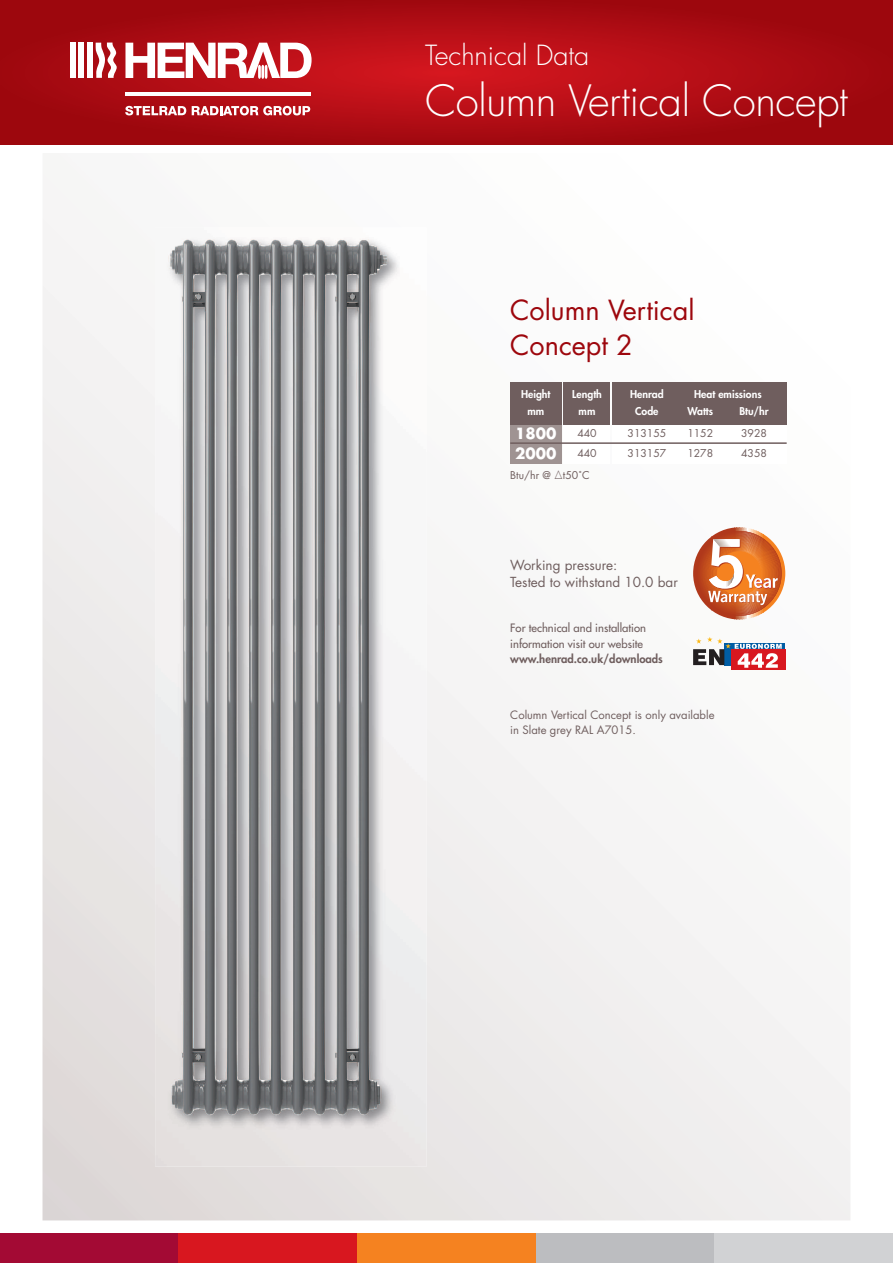
<style>
.page{position:relative;width:893px;height:1263px;background:#fff}
.page>*{position:absolute;margin:0;border:0;box-sizing:border-box;transform-origin:0 0}
.t1{font:300 42px "Futura";letter-spacing:-.01em;color:#fff}
.t2{font:27px/35.4px "Futura";color:#9d070d}
.t3{font:300 27px "Futura";color:#fff}
.t4{font:700 15px/20.2px "Futura";color:#fff}
.t5{font:13.5px/17.2px "Futura";color:#6f5e5e}
.t6{font:11.25px/14.7px "Futura";color:#6f5e5e}
.t7{font:11.25px/15.3px "Futura";color:#6f5e5e}
.t8{font:800 11.25px "Futura";color:#6f5e5e}
.t9{font:800 10.5px "Futura";color:#fff}
.t10{font:10.5px "Futura";color:#6f5e5e}
</style>
<div class="page">
<img style="left:43px;top:219px;width:807px;height:1001px">
<svg style="left:0;top:0;width:893px;height:145px;background:#ac0c13"></svg>
<svg style="left:125px;top:43px;width:187px;height:36px"></svg>
<div style="left:70px;top:43px;width:6px;height:35px;background:#fff"></div>
<div style="left:79px;top:43px;width:5px;height:35px;background:#fff"></div>
<div style="left:87px;top:43px;width:6px;height:35px;background:#fff"></div>
<svg style="left:96px;top:43px;width:21px;height:35px"></svg>
<hr style="left:125px;top:92px;width:185px;height:3px;background:#fff">
<svg style="left:125px;top:106px;width:61px;height:9px"></svg>
<svg style="left:192px;top:106px;width:118px;height:9px"></svg>
<div style="left:0;top:1233px;width:179px;height:30px;background:#a30a34"></div>
<div style="left:179px;top:1233px;width:178px;height:30px;background:#d8171f"></div>
<div style="left:357px;top:1233px;width:179px;height:30px;background:#f58220"></div>
<div style="left:536px;top:1233px;width:178px;height:30px;background:#bcbdc0"></div>
<div style="left:714px;top:1233px;width:179px;height:30px;background:#d1d2d4"></div>
<img style="left:155px;top:227px;width:272px;height:939px">
<img style="left:162px;top:234px;width:234px;height:888px">
<svg style="left:693px;top:527px;width:18px;height:92px"></svg>
<svg style="left:711px;top:527px;width:23px;height:92px"></svg>
<hr style="left:734px;top:527px;width:1px;height:92px;background:#b0381b">
<hr style="left:735px;top:527px;width:1px;height:92px;background:#b24121">
<hr style="left:736px;top:527px;width:1px;height:92px;background:#b64c29">
<hr style="left:737px;top:527px;width:1px;height:92px;background:#bc5f3b">
<hr style="left:738px;top:527px;width:1px;height:92px;background:#c36946">
<hr style="left:739px;top:527px;width:1px;height:92px;background:#ca7b5a">
<hr style="left:740px;top:527px;width:1px;height:92px;background:#ce8564">
<hr style="left:741px;top:527px;width:1px;height:92px;background:#d28e70">
<hr style="left:742px;top:527px;width:1px;height:92px;background:#dca48a">
<hr style="left:743px;top:527px;width:1px;height:92px;background:#e2b197">
<hr style="left:744px;top:527px;width:1px;height:92px;background:#e6bca6">
<hr style="left:745px;top:527px;width:1px;height:92px;background:#efd4c4">
<hr style="left:746px;top:527px;width:1px;height:92px;background:#f4e1d6">
<hr style="left:747px;top:527px;width:1px;height:92px;background:#fff">
<hr style="left:748px;top:527px;width:1px;height:92px;background:#fef8f1">
<hr style="left:749px;top:527px;width:1px;height:92px;background:#fef1e5">
<hr style="left:750px;top:527px;width:1px;height:92px;background:#feebd8">
<hr style="left:751px;top:527px;width:1px;height:92px;background:#fddec2">
<hr style="left:752px;top:527px;width:1px;height:92px;background:#fdd8b7">
<hr style="left:753px;top:527px;width:1px;height:92px;background:#fccca2">
<hr style="left:754px;top:527px;width:1px;height:92px;background:#fcc899">
<hr style="left:755px;top:527px;width:1px;height:92px;background:#fbc18f">
<hr style="left:756px;top:527px;width:1px;height:92px;background:#fab67c">
<hr style="left:757px;top:527px;width:1px;height:92px;background:#fab072">
<hr style="left:758px;top:527px;width:1px;height:92px;background:#f9a660">
<hr style="left:759px;top:527px;width:1px;height:92px;background:#f8a058">
<hr style="left:760px;top:527px;width:1px;height:92px;background:#f79b4e">
<hr style="left:761px;top:527px;width:1px;height:92px;background:#f6913a">
<hr style="left:762px;top:527px;width:1px;height:92px;background:#f58c30">
<hr style="left:763px;top:527px;width:1px;height:92px;background:#f58220">
<svg style="left:764px;top:527px;width:21px;height:92px"></svg>
<svg style="left:697px;top:531px;width:85px;height:85px"></svg>
<div style="left:724px;top:643px;width:61px;height:22px;background:#015da4"></div>
<div style="left:731px;top:649px;width:54px;height:21px;background:#d8171f"></div>
<svg style="left:693px;top:637px;width:89px;height:31px"></svg>
<div style="left:510px;top:383px;width:51px;height:42px;background:#6f5e5e"></div>
<div style="left:563px;top:383px;width:47px;height:42px;background:#6f5e5e"></div>
<div style="left:612px;top:383px;width:175px;height:42px;background:#6f5e5e"></div>
<div style="left:510px;top:425px;width:51px;height:38px;background:#9f9392"></div>
<div style="left:563px;top:425px;width:47px;height:38px;background:#fff"></div>
<div style="left:612px;top:425px;width:175px;height:38px;background:#fff"></div>
<hr style="left:510px;top:442px;width:277px;height:2px;background:#6f5e5e">
<svg style="left:555px;top:470px;width:7px;height:9px"></svg>
<h2 class="t3" style="left:425px;top:43px;width:166px">Technical Data</h2>
<h1 class="t1" style="left:425px;top:81px;width:424px">Column Vertical Concept</h1>
<h2 class="t2" style="left:510px;top:295px;width:186px">Column Vertical<br>Concept 2</h2>
<p class="t9" style="left:521px;top:389px;width:31px">Height</p>
<p class="t9" style="left:572px;top:389px;width:31px">Length</p>
<p class="t9" style="left:630px;top:389px;width:35px">Henrad</p>
<p class="t9" style="left:694px;top:389px;width:69px">Heat emissions</p>
<p class="t9" style="left:527px;top:406px;width:18px">mm</p>
<p class="t9" style="left:579px;top:406px;width:18px">mm</p>
<p class="t9" style="left:635px;top:406px;width:25px">Code</p>
<p class="t9" style="left:687px;top:406px;width:27px">Watts</p>
<p class="t9" style="left:739px;top:406px;width:31px">Btu/hr</p>
<p class="t10" style="left:577px;top:428px;width:21px">440</p>
<p class="t10" style="left:627px;top:428px;width:40px">313155</p>
<p class="t10" style="left:687px;top:428px;width:27px">1152</p>
<p class="t10" style="left:741px;top:428px;width:27px">3928</p>
<p class="t10" style="left:577px;top:448px;width:21px">440</p>
<p class="t10" style="left:627px;top:448px;width:40px">313157</p>
<p class="t10" style="left:687px;top:448px;width:27px">1278</p>
<p class="t10" style="left:741px;top:448px;width:27px">4358</p>
<h3 class="t4" style="left:515px;top:424px;width:43px">1800<br>2000</h3>
<p class="t10" style="left:510px;top:470px;width:81px">Btu/hr @ t50˚C</p>
<p class="t5" style="left:510px;top:557px;width:169px">Working pressure:<br>Tested to withstand 10.0 bar</p>
<p class="t7" style="left:510px;top:621px;width:137px">For technical and installation information visit our website</p>
<p class="t8" style="left:510px;top:653px;width:154px">www.henrad.co.uk/downloads</p>
<p class="t6" style="left:510px;top:709px;width:206px">Column Vertical Concept is only available in Slate grey RAL A7015.</p>
</div>
